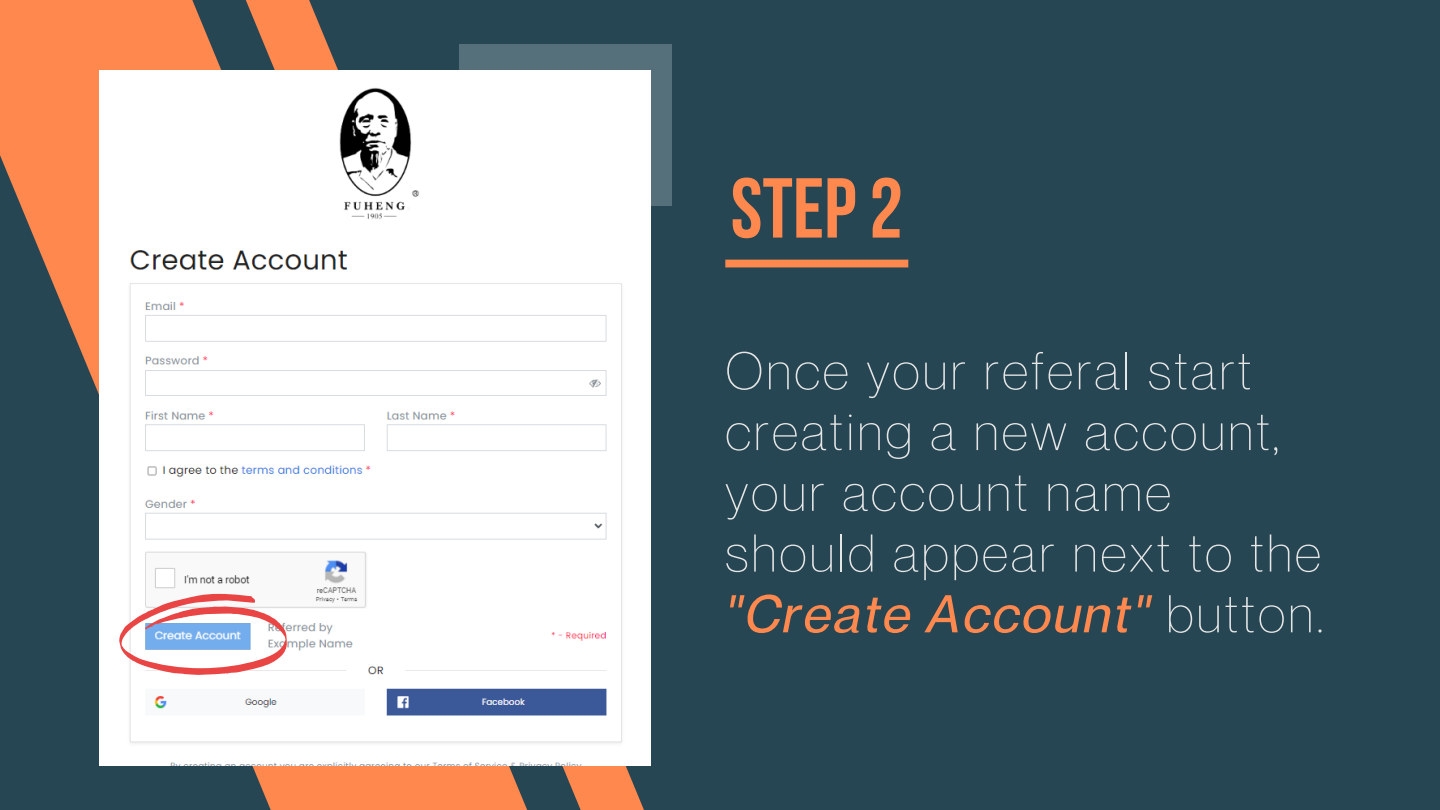
<style>
.page{position:relative;width:1440px;height:810px;background:#264653}
.page>*{position:absolute;margin:0;border:0;box-sizing:border-box;transform-origin:0 0}
.t1{font:84.8px "Bebas Neue Cyrillic";color:#ff884e}
.t2{font:300 51.9px/60.8px "Neue Montreal";letter-spacing:.06em;color:#e6e6e6}
.t3{font:italic 500 51.9px "Neue Montreal";letter-spacing:.06em;color:#ff884e}
.s1{font-weight:300;font-style:normal;color:#e6e6e6}
</style>
<div class="page">
<svg style="left:0;top:0;width:222px;height:766px"></svg>
<svg style="left:222px;top:0;width:429px;height:810px"></svg>
<div style="left:460px;top:44px;width:212px;height:162px;background:#55707b"></div>
<div style="left:99px;top:71px;width:552px;height:694px;background:#fff"></div>
<svg style="left:118px;top:594px;width:169px;height:81px;background:#dec6d2"></svg>
<div style="left:725px;top:260px;width:183px;height:8px;background:#ff884e"></div>
<p class="t1" style="left:731px;top:174px;width:174px">step2</p>
<p class="t2" style="left:725px;top:340px;width:597px">Once your referal start creating a new account, your account name should appear next to the</p>
<p class="t3" style="left:725px;top:582px;width:600px">"Create Account" <span class="s1">button.</span></p>
</div>
